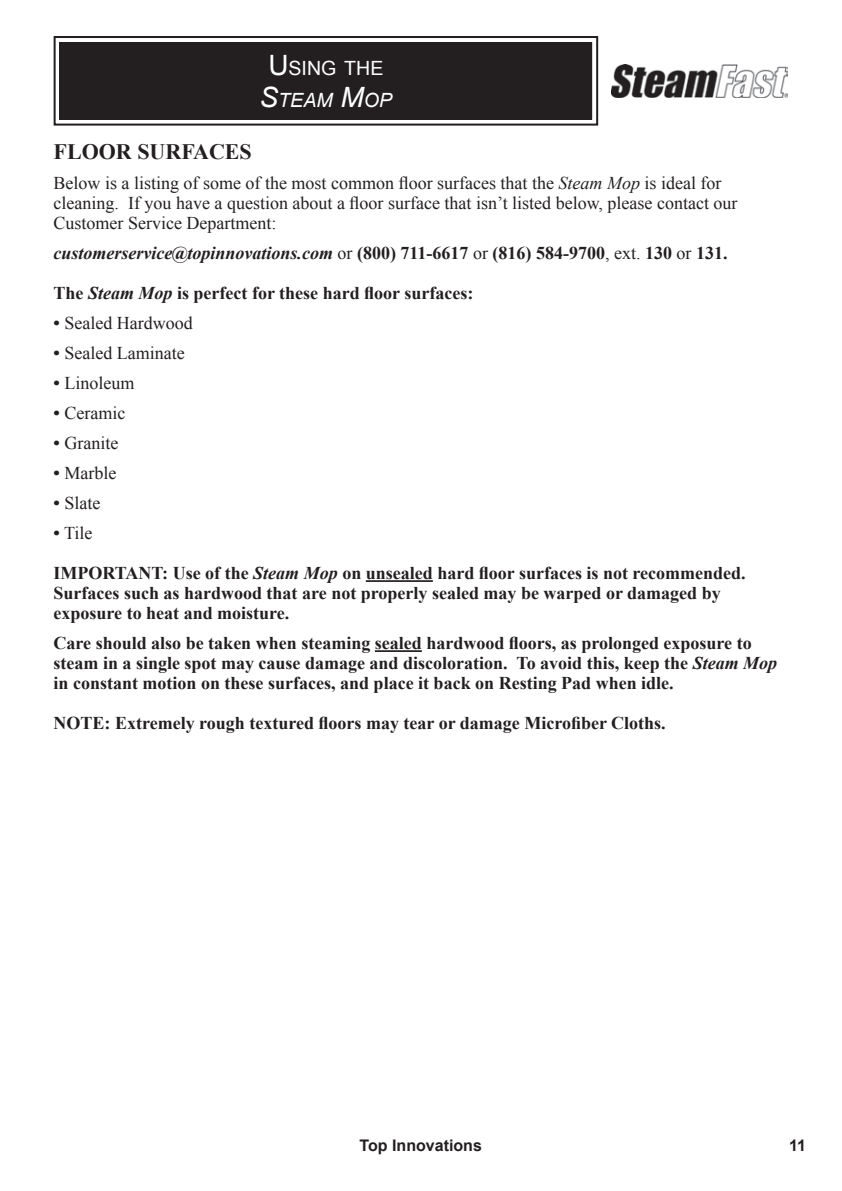
<style>
.page{position:relative;width:842px;height:1191px;background:#fff}
.page>*{position:absolute;margin:0;border:0;box-sizing:border-box;transform-origin:0 0}
.t1{font:700 22px "Times New Roman";color:#231f20}
.t2{font:19.6px/32px "Arial";color:#fff;text-align:center}
.t3{font:700 18px/20px "Times New Roman";color:#231f20}
.t4{font:18px/20px "Times New Roman";color:#231f20}
.t5{font:italic 700 18px "Times New Roman";color:#231f20}
.t6{font:700 16px "Arial";color:#231f20}
.s1{font-size:28px}
.s2{font-style:italic;font-size:28px}
.s3{font-style:italic}
.s4{font-weight:400;font-style:normal}
.s5{font-style:normal}
.s6{font-weight:700}
</style>
<div class="page">
<svg style="left:53px;top:36px;width:546px;height:90px;background:#3d3a3b"></svg>
<div style="left:60px;top:42px;width:532px;height:78px;border:6px solid #231f20"></div>
<img style="left:611px;top:64px;width:177px;height:33px">
<hr style="left:366px;top:580px;width:67px;height:2px;background:#231f20">
<hr style="left:375px;top:650px;width:47px;height:2px;background:#231f20">
<p class="t2" style="left:260px;top:52px;width:134px"><span class="s1">U</span>SING THE<br><span class="s2">S</span><span class="s3">TEAM</span> <span class="s2">M</span><span class="s3">OP</span></p>
<p class="t1" style="left:54px;top:136px;width:200px">FLOOR SURFACES</p>
<p class="t4" style="left:54px;top:173px;width:685px">Below is a listing of some of the most common floor surfaces that the <span class="s3">Steam Mop</span> is ideal for cleaning. If you have a question about a floor surface that isn’t listed below, please contact our<br>Customer Service Department:</p>
<p class="t5" style="left:54px;top:240px;width:675px">customerservice@topinnovations.com <span class="s4">or</span> <span class="s5">(800) 711-6617</span> <span class="s4">or</span> <span class="s5">(816) 584-9700</span><span class="s4">, ext.</span> <span class="s5">130</span> <span class="s4">or</span> <span class="s5">131.</span></p>
<p class="t3" style="left:54px;top:282px;width:421px">The <span class="s3">Steam Mop</span> is perfect for these hard floor surfaces:</p>
<p class="t4" style="left:54px;top:313px;width:141px"><span class="s6">•</span> Sealed Hardwood</p>
<p class="t4" style="left:54px;top:343px;width:133px"><span class="s6">•</span> Sealed Laminate</p>
<p class="t4" style="left:54px;top:373px;width:82px"><span class="s6">•</span> Linoleum</p>
<p class="t4" style="left:54px;top:403px;width:73px"><span class="s6">•</span> Ceramic</p>
<p class="t4" style="left:54px;top:433px;width:66px"><span class="s6">•</span> Granite</p>
<p class="t4" style="left:54px;top:463px;width:64px"><span class="s6">•</span> Marble</p>
<p class="t4" style="left:54px;top:493px;width:48px"><span class="s6">•</span> Slate</p>
<p class="t4" style="left:54px;top:523px;width:40px"><span class="s6">•</span> Tile</p>
<p class="t3" style="left:54px;top:562px;width:694px">IMPORTANT: Use of the <span class="s3">Steam Mop</span> on unsealed hard floor surfaces is not recommended.<br>Surfaces such as hardwood that are not properly sealed may be warped or damaged by exposure to heat and moisture.</p>
<p class="t3" style="left:54px;top:632px;width:725px">Care should also be taken when steaming sealed hardwood floors, as prolonged exposure to steam in a single spot may cause damage and discoloration. To avoid this, keep the <span class="s3">Steam Mop </span>in constant motion on these surfaces, and place it back on Resting Pad when idle.</p>
<p class="t3" style="left:54px;top:712px;width:614px">NOTE: Extremely rough textured floors may tear or damage Microfiber Cloths.</p>
<p class="t6" style="left:360px;top:1134px;width:124px">Top Innovations</p>
<p class="t6" style="left:789px;top:1134px;width:18px">11</p>
</div>
